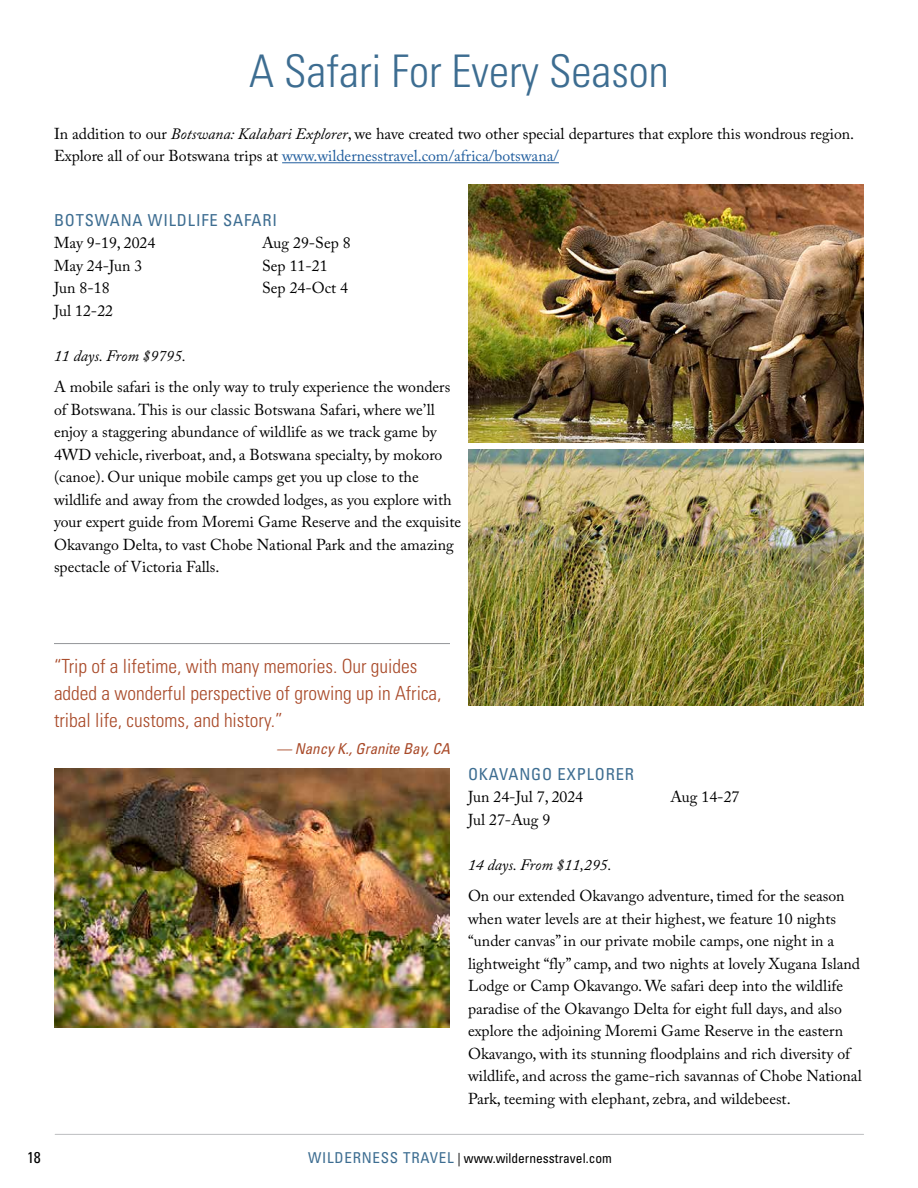
<style>
.page{position:relative;width:918px;height:1188px;background:#fff}
.page>*{position:absolute;margin:0;border:0;box-sizing:border-box;transform-origin:0 0}
.t1{font:300 condensed 45px "Univers LT Std";color:#3d6d91}
.t2{font:300 condensed 19.5px/27px "Univers LT Std";color:#a94a29}
.t3{font:condensed 16.5px "Univers LT Std";letter-spacing:.05em;color:#3d6d91}
.t4{font:15.75px/22.5px "Adobe Caslon Pro";color:#000}
.t5{font:italic 15.75px "Adobe Caslon Pro";color:#000}
.t6{font:condensed 15.75px "Univers LT Std";color:#000}
.t7{font:italic condensed 15px "Univers LT Std";color:#a94a29}
.t8{font:condensed 13.5px "Univers LT Std";color:#000}
.s1{font-style:italic}
.s2{color:#215e9e}
.s3{font-size:15px;color:#3d6d91}
</style>
<div class="page">
<hr style="left:55px;top:1134px;width:809px;height:1px;background:#bcbec0">
<hr style="left:282px;top:162px;width:277px;height:1px;background:#215e9e">
<img style="left:468px;top:449px;width:396px;height:256px">
<img style="left:469px;top:185px;width:395px;height:258px">
<img style="left:54px;top:769px;width:396px;height:259px">
<hr style="left:54px;top:643px;width:396px;height:1px;background:#939598">
<h1 class="t1" style="left:249px;top:44px;width:421px">A Safari For Every Season</h1>
<p class="t4" style="left:54px;top:122px;width:802px">In addition to our <span class="s1">Botswana: Kalahari Explorer</span>, we have created two other special departures that explore this wondrous region.<br>Explore all of our Botswana trips at <span class="s2">www.wildernesstravel.com/africa/botswana/</span></p>
<p class="t3" style="left:54px;top:209px;width:225px">BOTSWANA WILDLIFE SAFARI</p>
<p class="t4" style="left:54px;top:232px;width:103px">May 9-19, 2024<br>May 24-Jun 3<br>Jun 8-18<br>Jul 12-22</p>
<p class="t4" style="left:262px;top:232px;width:90px">Aug 29-Sep 8<br>Sep 11-21<br>Sep 24-Oct 4</p>
<p class="t5" style="left:54px;top:346px;width:133px">11 days. From $9795.</p>
<p class="t4" style="left:54px;top:376px;width:409px">A mobile safari is the only way to truly experience the wonders of Botswana. This is our classic Botswana Safari, where we’ll enjoy a staggering abundance of wildlife as we track game by 4WD vehicle, riverboat, and, a Botswana specialty, by mokoro (canoe). Our unique mobile camps get you up close to the wildlife and away from the crowded lodges, as you explore with your expert guide from Moremi Game Reserve and the exquisite Okavango Delta, to vast Chobe National Park and the amazing spectacle of Victoria Falls.</p>
<p class="t2" style="left:54px;top:653px;width:389px">“Trip of a lifetime, with many memories. Our guides added a wonderful perspective of growing up in Africa, tribal life, customs, and history.”</p>
<p class="t7" style="left:276px;top:739px;width:175px">— Nancy K., Granite Bay, CA</p>
<p class="t3" style="left:468px;top:763px;width:168px">OKAVANGO EXPLORER</p>
<p class="t4" style="left:468px;top:785px;width:117px">Jun 24-Jul 7, 2024<br>Jul 27-Aug 9</p>
<p class="t4" style="left:670px;top:785px;width:70px">Aug 14-27</p>
<p class="t5" style="left:468px;top:855px;width:145px">14 days. From $11,295.</p>
<p class="t4" style="left:468px;top:884px;width:395px">On our extended Okavango adventure, timed for the season when water levels are at their highest, we feature 10 nights “under canvas” in our private mobile camps, one night in a lightweight “fly” camp, and two nights at lovely Xugana Island Lodge or Camp Okavango. We safari deep into the wildlife paradise of the Okavango Delta for eight full days, and also explore the adjoining Moremi Game Reserve in the eastern Okavango, with its stunning floodplains and rich diversity of wildlife, and across the game-rich savannas of Chobe National Park, teeming with elephant, zebra, and wildebeest.</p>
<p class="t6" style="left:27px;top:1148px;width:15px">18</p>
<p class="t8" style="left:308px;top:1150px;width:305px"><span class="s3">WILDERNESS TRAVEL</span> | www.wildernesstravel.com</p>
</div>
